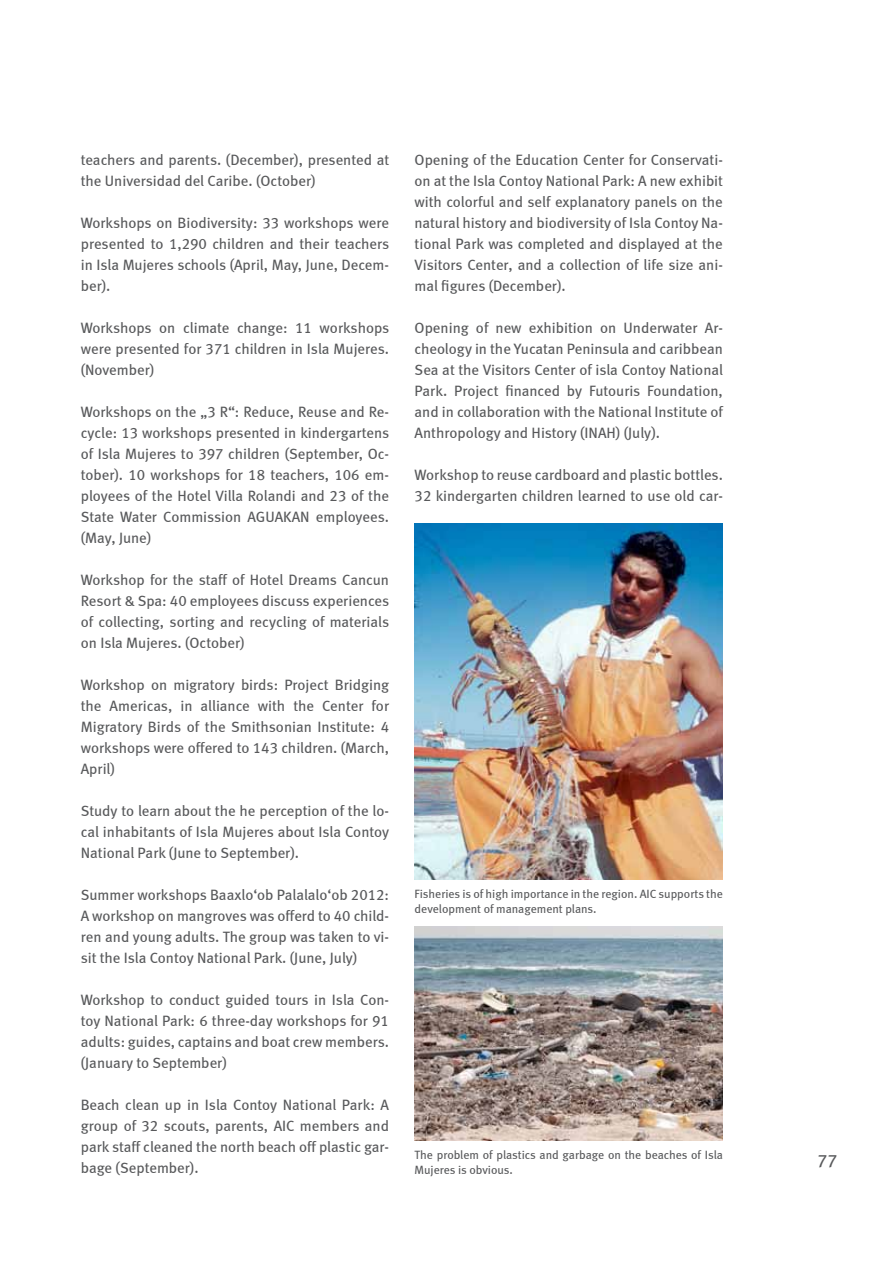
<style>
.page{position:relative;width:893px;height:1263px;background:#fff}
.page>*{position:absolute;margin:0;border:0;box-sizing:border-box;transform-origin:0 0}
.t1{font:18px "Meta Book LF";color:#58595b}
.t2{font:15px/21px "Meta Book LF";color:#58595b;text-align:justify}
.t3{font:12px/15px "Meta Book LF";color:#58595b}
</style>
<div class="page">
<img style="left:415px;top:926px;width:308px;height:215px">
<img style="left:415px;top:524px;width:308px;height:356px">
<p class="t2" style="left:81px;top:149px;width:310px">teachers and parents. (December), presented at the Universidad del Caribe. (October)</p>
<p class="t2" style="left:81px;top:212px;width:310px">Workshops on Biodiversity: 33 workshops were presented to 1,290 children and their teachers in Isla Mujeres schools (April, May, June, Decem&shy;ber).</p>
<p class="t2" style="left:81px;top:317px;width:310px">Workshops on climate change: 11 workshops were presented for 371 children in Isla Mujeres. (November)</p>
<p class="t2" style="left:81px;top:401px;width:310px">Workshops on the „3 R“: Reduce, Reuse and Re&shy;cycle: 13 workshops presented in kindergartens of Isla Mujeres to 397 children (September, Oc&shy;tober). 10 workshops for 18 teachers, 106 em&shy;ployees of the Hotel Villa Rolandi and 23 of the State Water Commission AGUAKAN employees. (May, June)</p>
<p class="t2" style="left:81px;top:569px;width:310px">Workshop for the staff of Hotel Dreams Cancun Resort &amp; Spa: 40 employees discuss experiences of collecting, sorting and recycling of materials on Isla Mujeres. (October)</p>
<p class="t2" style="left:81px;top:674px;width:310px">Workshop on migratory birds: Project Bridging the Americas, in alliance with the Center for Migratory Birds of the Smithsonian Institute: 4 workshops were offered to 143 children. (March, April)</p>
<p class="t2" style="left:81px;top:800px;width:310px">Study to learn about the he perception of the lo&shy;cal inhabitants of Isla Mujeres about Isla Contoy National Park (June to September).</p>
<p class="t2" style="left:81px;top:884px;width:310px">Summer workshops Baaxlo‘ob Palalalo‘ob 2012:<br>A workshop on mangroves was offerd to 40 child&shy;ren and young adults. The group was taken to vi&shy;sit the Isla Contoy National Park. (June, July)</p>
<p class="t2" style="left:81px;top:989px;width:310px">Workshop to conduct guided tours in Isla Con&shy;toy National Park: 6 three-day workshops for 91 adults: guides, captains and boat crew members. (January to September)</p>
<p class="t2" style="left:81px;top:1094px;width:310px">Beach clean up in Isla Contoy National Park: A group of 32 scouts, parents, AIC members and park staff cleaned the north beach off plastic gar&shy;bage (September).</p>
<p class="t2" style="left:415px;top:149px;width:310px">Opening of the Education Center for Conservati&shy;on at the Isla Contoy National Park: A new exhibit with colorful and self explanatory panels on the natural history and biodiversity of Isla Contoy Na&shy;tional Park was completed and displayed at the Visitors Center, and a collection of life size ani&shy;mal figures (December).</p>
<p class="t2" style="left:415px;top:317px;width:310px">Opening of new exhibition on Underwater Ar&shy;cheology in the Yucatan Peninsula and caribbean Sea at the Visitors Center of isla Contoy National Park. Project financed by Futouris Foundation, and in collaboration with the National Institute of Anthropology and History (INAH) (July).</p>
<p class="t2" style="left:415px;top:464px;width:310px">Workshop to reuse cardboard and plastic bottles.<br>32 kindergarten children learned to use old car-</p>
<p class="t3" style="left:415px;top:886px;width:310px">Fisheries is of high importance in the region. AIC supports the development of management plans.</p>
<p class="t3" style="left:415px;top:1147px;width:310px">The problem of plastics and garbage on the beaches of Isla<br>Mujeres is obvious.</p>
<p class="t1" style="left:817px;top:1150px;width:22px">77</p>
</div>
